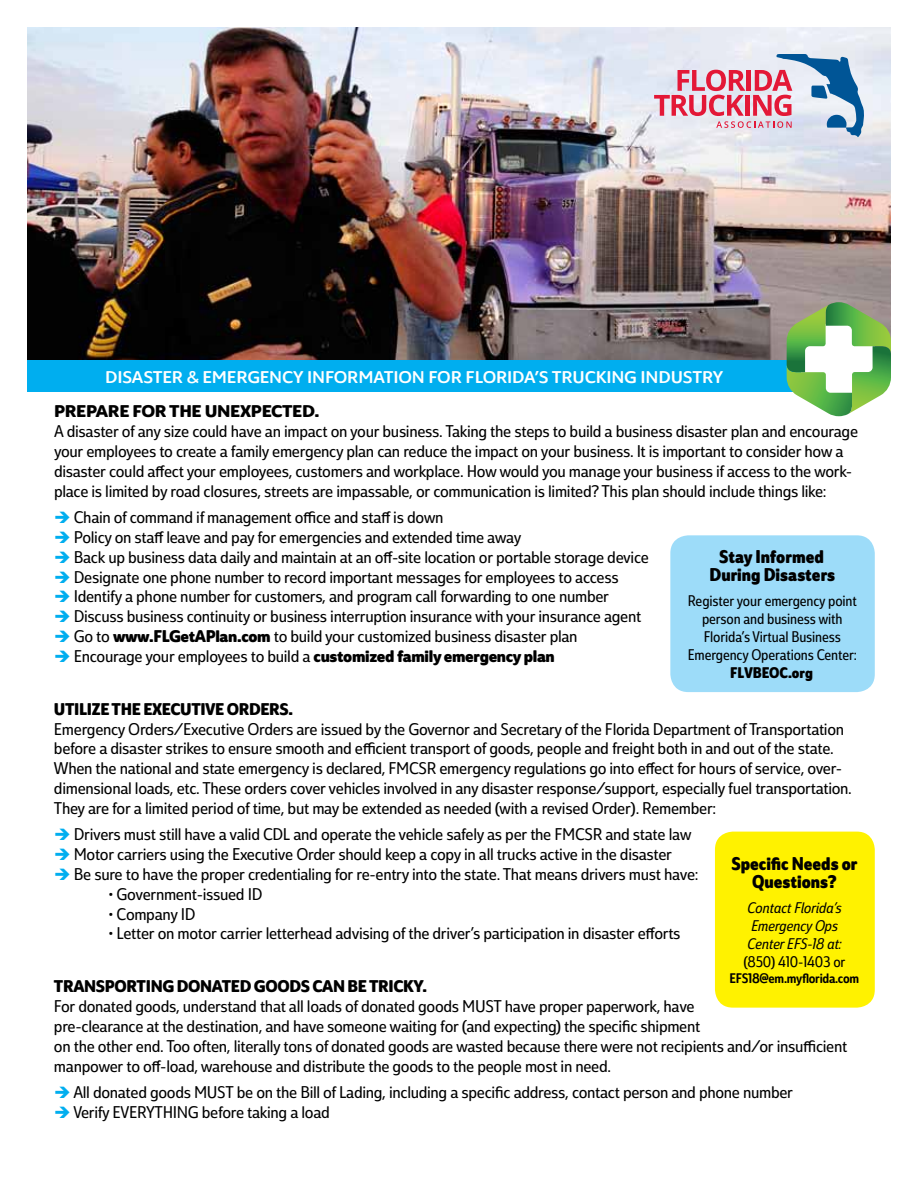
<style>
.page{position:relative;width:918px;height:1188px;background:#fff}
.page>*{position:absolute;margin:0;border:0;box-sizing:border-box;transform-origin:0 0}
.t1{font:18px/18px "Solitas Con Bol";color:#000;text-align:center}
.t2{font:16.5px/19.8px "Solitas Nor Boo";letter-spacing:-.02em;color:#000}
.t3{font:16.5px "Solitas Nor Bol";letter-spacing:-.02em;color:#000}
.t4{font:500 expanded 16.5px "Solitas";letter-spacing:-.01em;color:#fff}
.t5{font:700 expanded 16.5px "Solitas";letter-spacing:-.02em;color:#000}
.t6{font:15px/18px "Solitas Con Boo";letter-spacing:-.01em;color:#000;text-align:center}
.t7{font:15px/18px "Solitas Con Boo It";letter-spacing:-.01em;color:#000}
.t8{font:15px "Solitas Con Bol";color:#000}
.t9{font:13.5px "Solitas Con Med";letter-spacing:-.02em;color:#000}
.s1{color:#00aeef}
.s2{font-family:"Solitas Nor Bol"}
</style>
<div class="page">
<img style="left:27px;top:27px;width:864px;height:334px">
<div style="left:27px;top:361px;width:774px;height:31px;background:#00aeef"></div>
<svg style="left:787px;top:302px;width:104px;height:114px"></svg>
<svg style="left:654px;top:54px;width:210px;height:83px;background:#c8b4c8"></svg>
<div style="left:670px;top:535px;width:205px;height:157px;background:#9ddcf9;border-radius:18px"></div>
<div style="left:715px;top:832px;width:160px;height:176px;background:#fff200;border-radius:18px"></div>
<p class="t4" style="left:105px;top:367px;width:619px">DISASTER &amp; EMERGENCY INFORMATION FOR FLORIDA’S TRUCKING INDUSTRY</p>
<p class="t5" style="left:54px;top:401px;width:267px">PREPARE FOR THE UNEXPECTED.</p>
<p class="t2" style="left:54px;top:422px;width:806px">A disaster of any size could have an impact on your business. Taking the steps to build a business disaster plan and encourage your employees to create a family emergency plan can reduce the impact on your business. It is important to consider how a disaster could affect your employees, customers and workplace. How would you manage your business if access to the work&shy;place is limited by road closures, streets are impassable, or communication is limited? This plan should include things like:</p>
<p class="t2" style="left:54px;top:508px;width:391px"><span class="s1">➔</span> Chain of command if management office and staff is down</p>
<p class="t2" style="left:54px;top:528px;width:469px"><span class="s1">➔</span> Policy on staff leave and pay for emergencies and extended time away</p>
<p class="t2" style="left:54px;top:548px;width:596px"><span class="s1">➔</span> Back up business data daily and maintain at an off-site location or portable storage device</p>
<p class="t2" style="left:54px;top:567px;width:566px"><span class="s1">➔</span> Designate one phone number to record important messages for employees to access</p>
<p class="t2" style="left:54px;top:587px;width:557px"><span class="s1">➔</span> Identify a phone number for customers, and program call forwarding to one number</p>
<p class="t2" style="left:54px;top:607px;width:589px"><span class="s1">➔</span> Discuss business continuity or business interruption insurance with your insurance agent</p>
<p class="t2" style="left:54px;top:627px;width:525px"><span class="s1">➔</span> Go to <span class="s2">www.FLGetAPlan.com</span> to build your customized business disaster plan</p>
<p class="t2" style="left:54px;top:647px;width:502px"><span class="s1">➔</span> Encourage your employees to build a <span class="s2">customized family emergency plan</span></p>
<p class="t3" style="left:54px;top:699px;width:241px">UTILIZE THE EXECUTIVE ORDERS.</p>
<p class="t2" style="left:54px;top:719px;width:799px">Emergency Orders/Executive Orders are issued by the Governor and Secretary of the Florida Department of Transportation before a disaster strikes to ensure smooth and efficient transport of goods, people and freight both in and out of the state.<br>When the national and state emergency is declared, FMCSR emergency regulations go into effect for hours of service, over&shy;dimensional loads, etc. These orders cover vehicles involved in any disaster response/support, especially fuel transportation.<br>They are for a limited period of time, but may be extended as needed (with a revised Order). Remember:</p>
<p class="t2" style="left:54px;top:825px;width:639px"><span class="s1">➔</span> Drivers must still have a valid CDL and operate the vehicle safely as per the FMCSR and state law</p>
<p class="t2" style="left:54px;top:845px;width:620px"><span class="s1">➔</span> Motor carriers using the Executive Order should keep a copy in all trucks active in the disaster</p>
<p class="t2" style="left:54px;top:865px;width:646px"><span class="s1">➔</span> Be sure to have the proper credentialing for re-entry into the state. That means drivers must have:</p>
<p class="t2" style="left:108px;top:885px;width:156px">• Government-issued ID</p>
<p class="t2" style="left:108px;top:904px;width:89px">• Company ID</p>
<p class="t2" style="left:108px;top:924px;width:574px">• Letter on motor carrier letterhead advising of the driver’s participation in disaster efforts</p>
<p class="t3" style="left:54px;top:976px;width:374px">TRANSPORTING DONATED GOODS CAN BE TRICKY.</p>
<p class="t2" style="left:54px;top:997px;width:795px">For donated goods, understand that all loads of donated goods MUST have proper paperwork, have<br>pre-clearance at the destination, and have someone waiting for (and expecting) the specific shipment<br>on the other end. Too often, literally tons of donated goods are wasted because there were not recipients and/or insufficient manpower to off-load, warehouse and distribute the goods to the people most in need.</p>
<p class="t2" style="left:54px;top:1083px;width:741px"><span class="s1">➔</span> All donated goods MUST be on the Bill of Lading, including a specific address, contact person and phone number</p>
<p class="t2" style="left:54px;top:1103px;width:277px"><span class="s1">➔</span> Verify EVERYTHING before taking a load</p>
<p class="t1" style="left:709px;top:548px;width:127px">Stay Informed<br>During Disasters</p>
<p class="t6" style="left:688px;top:592px;width:171px">Register your emergency point person and business with<br>Florida’s Virtual Business<br>Emergency Operations Center:</p>
<p class="t8" style="left:730px;top:663px;width:84px">FLVBEOC.org</p>
<p class="t1" style="left:731px;top:855px;width:128px">Specific Needs or<br>Questions?</p>
<p class="t7" style="left:747px;top:898px;width:96px">Contact Florida’s<br>Emergency Ops<br>Center EFS-18 at:</p>
<p class="t6" style="left:743px;top:953px;width:104px">(850) 410-1403 or</p>
<p class="t9" style="left:730px;top:970px;width:131px">EFS18@em.myflorida.com</p>
</div>
